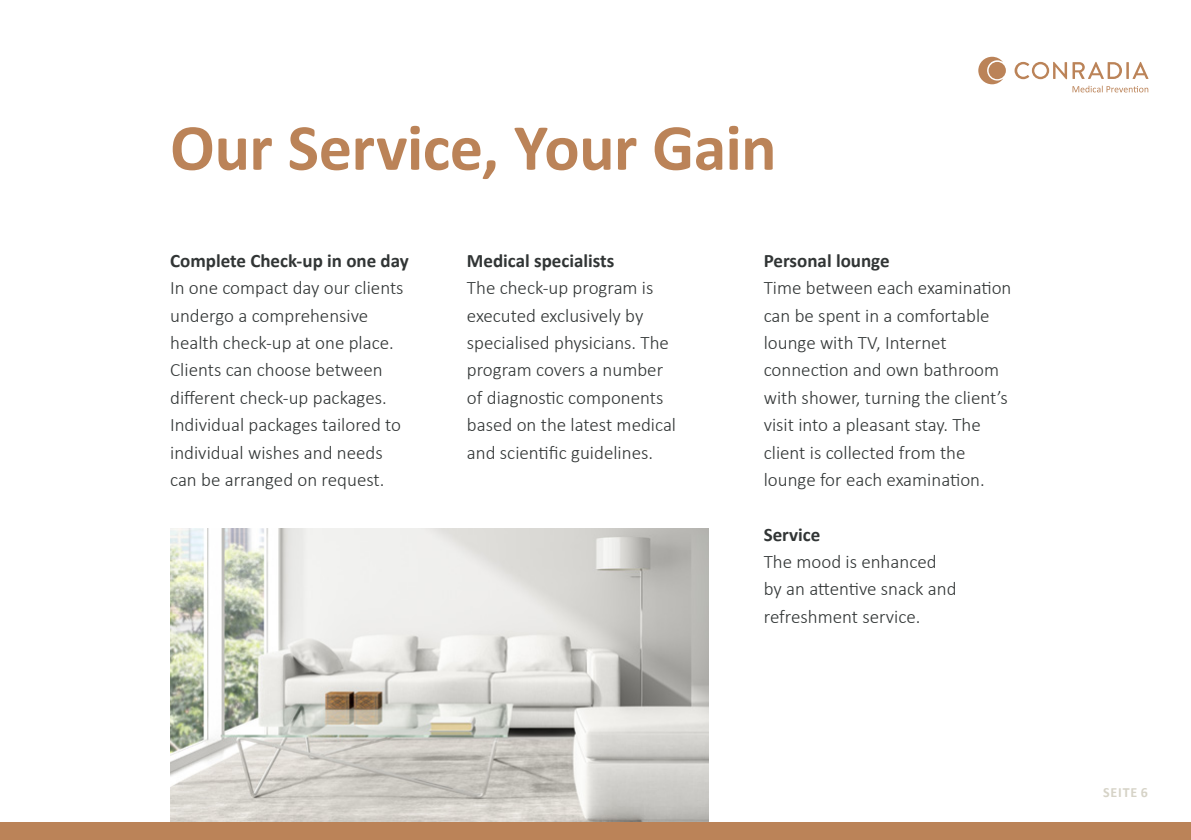
<style>
.page{position:relative;width:1191px;height:840px;background:#fff}
.page>*{position:absolute;margin:0;border:0;box-sizing:border-box;transform-origin:0 0}
.t1{font:700 66px "Calibri";letter-spacing:-.01em;color:#bb8358}
.t2{font:300 19px/27.4px "Calibri";color:#313535}
.t3{font:700 19px "Calibri";color:#313535}
.t4{font:700 14px "Calibri";letter-spacing:.06em;color:#d6d3c7}
</style>
<div class="page">
<svg style="left:1014px;top:62px;width:134px;height:17px"></svg>
<svg style="left:978px;top:57px;width:25px;height:27px"></svg>
<div style="left:988px;top:62px;width:18px;height:17px;background:#bb8358;border-radius:50%"></div>
<svg style="left:1072px;top:86px;width:76px;height:6px"></svg>
<img style="left:170px;top:528px;width:539px;height:294px">
<div style="left:0;top:822px;width:1191px;height:17px;background:#bb8358"></div>
<h1 class="t1" style="left:170px;top:101px;width:608px">Our Service, Your Gain</h1>
<p class="t3" style="left:170px;top:247px;width:240px">Complete Check-up in one day</p>
<p class="t2" style="left:170px;top:274px;width:235px">In one compact day our clients undergo a comprehensive health check-up at one place.<br>Clients can choose between different check-up packages.<br>Individual packages tailored to individual wishes and needs can be arranged on request.</p>
<p class="t3" style="left:467px;top:247px;width:149px">Medical specialists</p>
<p class="t2" style="left:467px;top:274px;width:211px">The check-up program is executed exclusively by specialised physicians. The program covers a number of diagnostic components based on the latest medical and scientific guidelines.</p>
<p class="t3" style="left:763px;top:247px;width:127px">Personal lounge</p>
<p class="t2" style="left:763px;top:274px;width:249px">Time between each examination can be spent in a comfortable lounge with TV, Internet connection and own bathroom with shower, turning the client’s visit into a pleasant stay. The client is collected from the lounge for each examination.</p>
<p class="t3" style="left:763px;top:520px;width:58px">Service</p>
<p class="t2" style="left:763px;top:547px;width:194px">The mood is enhanced by an attentive snack and refreshment service.</p>
<p class="t4" style="left:1103px;top:782px;width:46px">SEITE 6</p>
</div>
